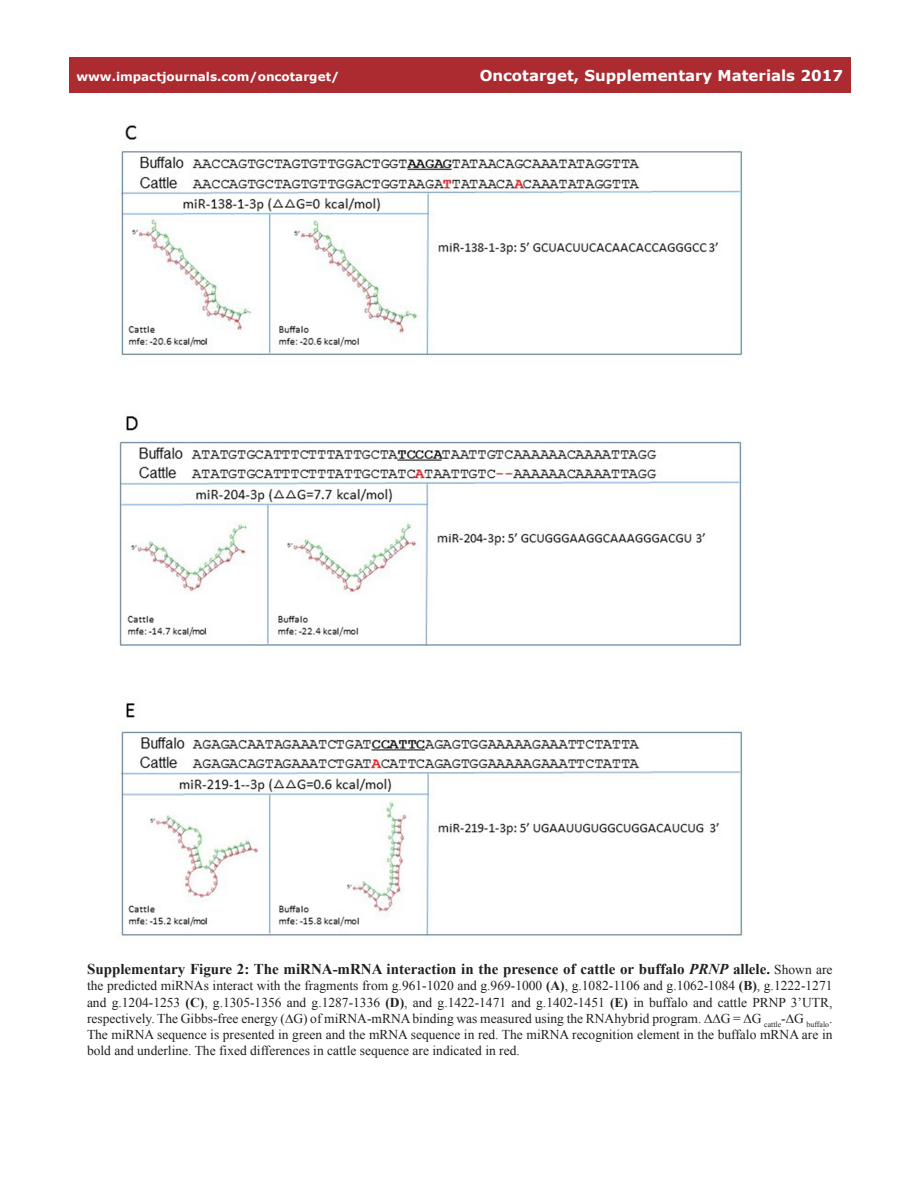
<style>
.page{position:relative;width:918px;height:1188px;background:#fff}
.page>*{position:absolute;margin:0;border:0;box-sizing:border-box;transform-origin:0 0}
.figuretext{font:700 15px "Times New Roman";color:#231f20}
.t1{font:700 15px "Verdana";color:#fff}
.figuretext-2{font:13.5px/16.2px "Times New Roman";color:#231f20;text-align:justify}
.t2{font:700 12px "Verdana";color:#fff}
.s1{font-style:italic}
.s2{font-weight:400;font-size:13.5px}
.s3{font-weight:700}
</style>
<div class="page">
<div style="left:69px;top:57px;width:781px;height:36px;background:#ac2b31"></div>
<img style="left:119px;top:125px;width:625px;height:811px">
<p class="t2" style="left:76px;top:69px;width:264px">www.impactjournals.com/oncotarget/</p>
<p class="t1" style="left:480px;top:66px;width:365px">Oncotarget, Supplementary Materials 2017</p>
<p class="figuretext" style="left:87px;top:959px;width:747px">Supplementary Figure 2: The miRNA-mRNA interaction in the presence of cattle or buffalo <span class="s1">PRNP</span> allele. <span class="s2">Shown are</span></p>
<p class="figuretext-2" style="left:87px;top:978px;width:747px">the predicted miRNAs interact with the fragments from g.961-1020 and g.969-1000 <span class="s3">(A)</span>, g.1082-1106 and g.1062-1084 <span class="s3">(B)</span>, g.1222-1271 and g.1204-1253 <span class="s3">(C)</span>, g.1305-1356 and g.1287-1336 <span class="s3">(D)</span>, and g.1422-1471 and g.1402-1451 <span class="s3">(E)</span> in buffalo and cattle PRNP 3’UTR, respectively. The Gibbs-free energy (∆G) of miRNA-mRNA binding was measured using the RNAhybrid program. ∆∆G = ∆G <sub>cattle</sub>-∆G <sub>buffalo</sub>.<br>The miRNA sequence is presented in green and the mRNA sequence in red. The miRNA recognition element in the buffalo mRNA are in bold and underline. The fixed differences in cattle sequence are indicated in red.</p>
</div>
